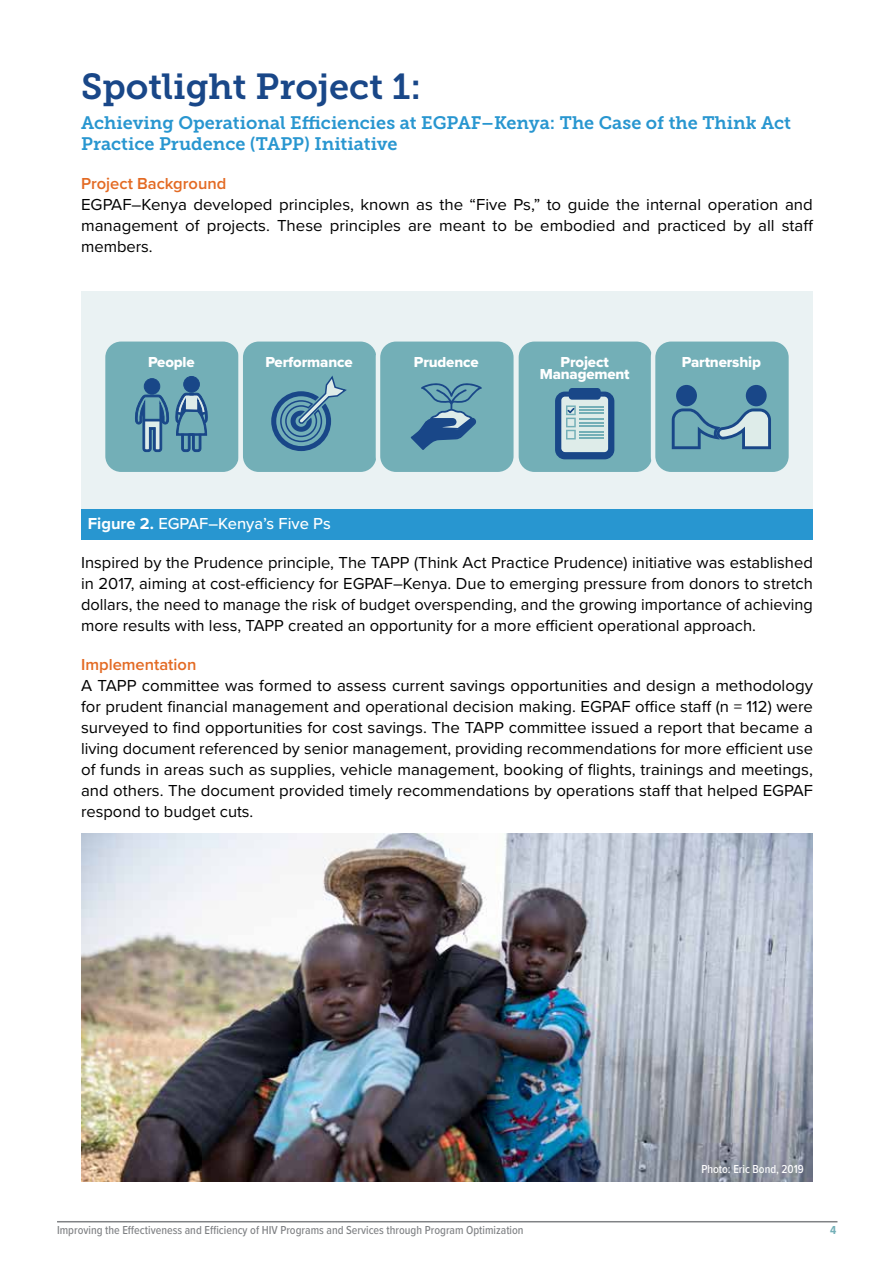
<style>
.page{position:relative;width:894px;height:1263px;background:#fff}
.page>*{position:absolute;margin:0;border:0;box-sizing:border-box;transform-origin:0 0}
.t1{font:36px "Museo Slab 700";color:#194788}
.t2{font:18px/21px "Museo Slab 700";color:#2896d0}
.t3{font:16.5px/21px "Proxima Nova";color:#000;text-align:justify}
.t4{font:600 16.5px "Proxima Nova";color:#e36a23}
.t5{font:500 16.5px "Proxima Nova";color:#fff}
.t6{font:15px/12px "Proxima Nova Extrabld";letter-spacing:-.01em;color:#fff;text-align:center}
.t7{font:500 12px "Proxima Nova Cond";color:#808285}
.t8{font:500 12px "Proxima Nova Cond";color:#fff}
.t9{font:700 12px "Proxima Nova Cond";color:#73afb7}
.s1{font-weight:700}
</style>
<div class="page">
<hr style="left:57px;top:1221px;width:780px;height:1px;background:#808285">
<div style="left:81px;top:509px;width:731px;height:30px;background:#2896d0"></div>
<div style="left:81px;top:291px;width:731px;height:217px;background:#eaf2f3"></div>
<div style="left:103px;top:339px;width:138px;height:135px;background:#73afb7;border-radius:18px"></div>
<div style="left:144px;top:378px;width:16px;height:16px;background:#194788;border-radius:50%"></div>
<div style="left:144px;top:378px;width:16px;height:16px;border:1px solid #194788;border-radius:50%"></div>
<div style="left:184px;top:376px;width:15px;height:16px;background:#194788;border-radius:50%"></div>
<div style="left:183px;top:376px;width:16px;height:16px;border:1px solid #194788;border-radius:50%"></div>
<svg style="left:175px;top:393px;width:33px;height:59px"></svg>
<svg style="left:135px;top:395px;width:34px;height:57px"></svg>
<div style="left:101px;top:337px;width:142px;height:139px;border:4px solid #eaf2f3;border-radius:18px"></div>
<div style="left:240px;top:339px;width:138px;height:135px;background:#73afb7;border-radius:18px"></div>
<svg style="left:271px;top:375px;width:76px;height:76px"></svg>
<div style="left:238px;top:337px;width:142px;height:139px;border:4px solid #eaf2f3;border-radius:18px"></div>
<div style="left:378px;top:339px;width:137px;height:135px;background:#73afb7;border-radius:18px"></div>
<svg style="left:410px;top:383px;width:71px;height:67px"></svg>
<div style="left:375px;top:337px;width:143px;height:139px;border:4px solid #eaf2f3;border-radius:18px"></div>
<div style="left:516px;top:339px;width:138px;height:135px;background:#73afb7;border-radius:18px"></div>
<div style="left:555px;top:391px;width:59px;height:68px;background:#194788;border-radius:10px"></div>
<svg style="left:561px;top:394px;width:48px;height:59px;background:#b8d2d7"></svg>
<div style="left:568px;top:388px;width:32px;height:12px;background:#194788;border-radius:3px"></div>
<div style="left:514px;top:337px;width:142px;height:139px;border:4px solid #eaf2f3;border-radius:18px"></div>
<div style="left:652px;top:339px;width:138px;height:135px;background:#73afb7;border-radius:18px"></div>
<div style="left:675px;top:385px;width:21px;height:21px;background:#194788;border-radius:50%"></div>
<div style="left:745px;top:385px;width:21px;height:21px;background:#194788;border-radius:50%"></div>
<svg style="left:671px;top:408px;width:99px;height:41px"></svg>
<div style="left:650px;top:337px;width:142px;height:139px;border:4px solid #eaf2f3;border-radius:18px"></div>
<img style="left:81px;top:833px;width:731px;height:349px">
<h1 class="t1" style="left:81px;top:66px;width:341px">Spotlight Project 1:</h1>
<p class="t2" style="left:81px;top:112px;width:711px">Achieving Operational Efficiencies at EGPAF–Kenya: The Case of the Think Act<br>Practice Prudence (TAPP) Initiative</p>
<p class="t4" style="left:81px;top:171px;width:147px">Project Background</p>
<p class="t3" style="left:81px;top:193px;width:733px">EGPAF–Kenya developed principles, known as the “Five Ps,” to guide the internal operation and management of projects. These principles are meant to be embodied and practiced by all staff members.</p>
<p class="t6" style="left:148px;top:356px;width:48px">People</p>
<p class="t6" style="left:265px;top:356px;width:89px">Performance</p>
<p class="t6" style="left:413px;top:356px;width:66px">Prudence</p>
<p class="t6" style="left:539px;top:356px;width:91px">Project<br>Management</p>
<p class="t6" style="left:681px;top:356px;width:80px">Partnership</p>
<p class="t5" style="left:88px;top:511px;width:244px"><span class="s1">Figure 2.</span> EGPAF–Kenya’s Five Ps</p>
<p class="t3" style="left:81px;top:551px;width:733px">Inspired by the Prudence principle, The TAPP (Think Act Practice Prudence) initiative was established in 2017, aiming at cost-efficiency for EGPAF–Kenya. Due to emerging pressure from donors to stretch dollars, the need to manage the risk of budget overspending, and the growing importance of achieving more results with less, TAPP created an opportunity for a more efficient operational approach.</p>
<p class="t4" style="left:81px;top:652px;width:117px">Implementation</p>
<p class="t3" style="left:81px;top:674px;width:733px">A TAPP committee was formed to assess current savings opportunities and design a methodology for prudent financial management and operational decision making. EGPAF office staff (n = 112) were surveyed to find opportunities for cost savings. The TAPP committee issued a report that became a living document referenced by senior management, providing recommendations for more efficient use of funds in areas such as supplies, vehicle management, booking of flights, trainings and meetings, and others. The document provided timely recommendations by operations staff that helped EGPAF respond to budget cuts.</p>
<p class="t8" style="left:701px;top:1160px;width:104px">Photo: Eric Bond, 2019</p>
<p class="t7" style="left:57px;top:1221px;width:468px">Improving the Effectiveness and Efficiency of HIV Programs and Services through Program Optimization</p>
<p class="t9" style="left:829px;top:1221px;width:8px">4</p>
</div>
